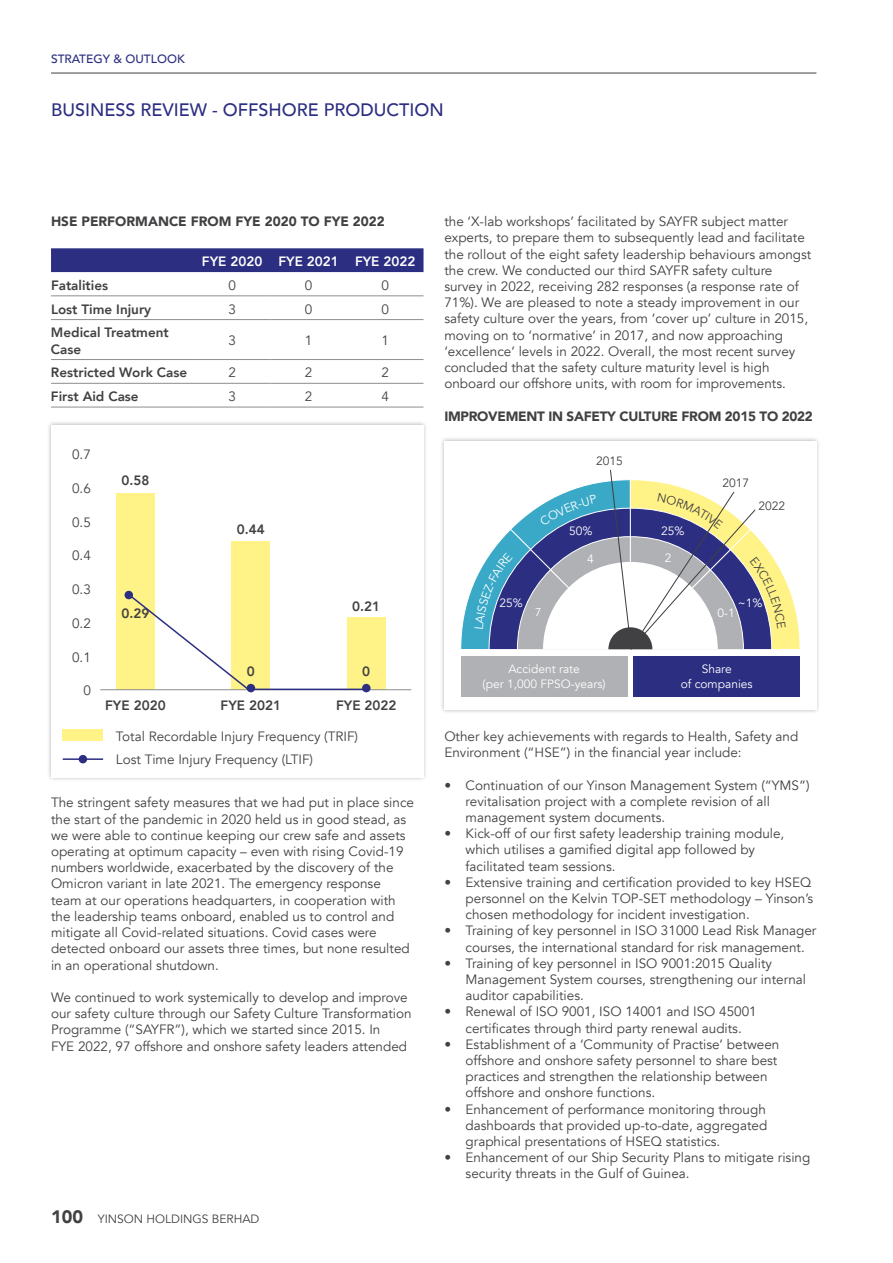
<style>
.page{position:relative;width:893px;height:1263px;background:#fff}
.page>*{position:absolute;margin:0;border:0;box-sizing:border-box;transform-origin:0 0}
.t1{font:500 18px "Avenir";color:#2c2e81}
.t2{font:13.5px/16.2px "Avenir";color:#414042}
.t3{font:800 13.5px/16.2px "Avenir";color:#414042}
.t4{font:900 13.5px "Avenir";letter-spacing:-.02em;color:#414042}
.t5{font:900 13.5px "Avenir";color:#414042}
.t6{font:800 13.5px "Avenir";color:#fff}
.t7{font:12px/14.4px "Avenir";color:#fff;text-align:center}
.t8{font:12px "Avenir";color:#414042}
.t9{font:500 12px "Avenir";color:#2c2e81}
.t10{font:11.25px "Avenir";color:#fff}
.s1{font-weight:900;font-size:18px}
</style>
<div class="page">
<hr style="left:51px;top:73px;width:765px;height:1px;background:#414042">
<div style="left:46px;top:421px;width:381px;height:361px;background:#000;opacity:.3"></div>
<div style="left:51px;top:425px;width:372px;height:352px;background:#fff"></div>
<div style="left:63px;top:729px;width:40px;height:11px;background:#fff286"></div>
<div style="left:79px;top:755px;width:8px;height:8px;background:#2c2e81;border-radius:50%"></div>
<hr style="left:63px;top:758px;width:40px;height:2px;background:#2c2e81">
<div style="left:116px;top:493px;width:39px;height:196px;background:#fff286"></div>
<div style="left:125px;top:591px;width:8px;height:8px;background:#2c2e81;border-radius:50%"></div>
<div style="left:232px;top:541px;width:38px;height:148px;background:#fff286"></div>
<div style="left:347px;top:617px;width:38px;height:72px;background:#fff286"></div>
<hr style="left:100px;top:689px;width:311px;height:1px;background:#8b8e90">
<div style="left:247px;top:684px;width:8px;height:8px;background:#2c2e81;border-radius:50%"></div>
<svg style="left:362px;top:684px;width:9px;height:8px"></svg>
<svg style="left:127px;top:593px;width:241px;height:98px"></svg>
<div style="left:440px;top:436px;width:381px;height:278px;background:#000;opacity:.3"></div>
<div style="left:444px;top:441px;width:372px;height:268px;background:#fff"></div>
<div style="left:461px;top:656px;width:166px;height:40px;background:#afb1b4"></div>
<div style="left:633px;top:656px;width:167px;height:40px;background:#2c2e81"></div>
<div style="left:51px;top:248px;width:372px;height:24px;background:#2c2e81"></div>
<hr style="left:51px;top:295px;width:143px;height:1px;background:#8b8e90">
<hr style="left:194px;top:295px;width:76px;height:1px;background:#8b8e90">
<hr style="left:270px;top:295px;width:77px;height:1px;background:#8b8e90">
<hr style="left:347px;top:295px;width:76px;height:1px;background:#8b8e90">
<hr style="left:51px;top:319px;width:143px;height:1px;background:#8b8e90">
<hr style="left:194px;top:319px;width:76px;height:1px;background:#8b8e90">
<hr style="left:270px;top:319px;width:77px;height:1px;background:#8b8e90">
<hr style="left:347px;top:319px;width:76px;height:1px;background:#8b8e90">
<hr style="left:51px;top:359px;width:143px;height:1px;background:#8b8e90">
<hr style="left:194px;top:359px;width:76px;height:1px;background:#8b8e90">
<hr style="left:270px;top:359px;width:77px;height:1px;background:#8b8e90">
<hr style="left:347px;top:359px;width:76px;height:1px;background:#8b8e90">
<hr style="left:51px;top:383px;width:143px;height:1px;background:#8b8e90">
<hr style="left:194px;top:383px;width:76px;height:1px;background:#8b8e90">
<hr style="left:270px;top:383px;width:77px;height:1px;background:#8b8e90">
<hr style="left:347px;top:383px;width:76px;height:1px;background:#8b8e90">
<hr style="left:51px;top:407px;width:143px;height:1px;background:#8b8e90">
<hr style="left:194px;top:407px;width:76px;height:1px;background:#8b8e90">
<hr style="left:270px;top:407px;width:77px;height:1px;background:#8b8e90">
<hr style="left:347px;top:407px;width:76px;height:1px;background:#8b8e90">
<svg style="left:460px;top:469px;width:340px;height:181px"></svg>
<p class="t9" style="left:51px;top:49px;width:135px">STRATEGY &amp; OUTLOOK</p>
<h1 class="t1" style="left:51px;top:94px;width:394px">BUSINESS REVIEW - OFFSHORE PRODUCTION</h1>
<p class="t5" style="left:51px;top:210px;width:335px">HSE PERFORMANCE FROM FYE 2020 TO FYE 2022</p>
<p class="t6" style="left:202px;top:251px;width:215px">FYE 2020 FYE 2021 FYE 2022</p>
<p class="t3" style="left:51px;top:277px;width:59px">Fatalities</p>
<p class="t2" style="left:228px;top:277px;width:9px">0</p>
<p class="t2" style="left:305px;top:277px;width:9px">0</p>
<p class="t2" style="left:381px;top:277px;width:9px">0</p>
<p class="t3" style="left:51px;top:301px;width:102px">Lost Time Injury</p>
<p class="t2" style="left:228px;top:301px;width:9px">3</p>
<p class="t2" style="left:305px;top:301px;width:9px">0</p>
<p class="t2" style="left:381px;top:301px;width:9px">0</p>
<p class="t3" style="left:51px;top:325px;width:119px">Medical Treatment<br>Case</p>
<p class="t2" style="left:228px;top:333px;width:9px">3</p>
<p class="t2" style="left:305px;top:333px;width:9px">1</p>
<p class="t2" style="left:381px;top:333px;width:9px">1</p>
<p class="t3" style="left:51px;top:364px;width:138px">Restricted Work Case</p>
<p class="t2" style="left:228px;top:365px;width:9px">2</p>
<p class="t2" style="left:305px;top:365px;width:9px">2</p>
<p class="t2" style="left:381px;top:365px;width:9px">2</p>
<p class="t3" style="left:51px;top:388px;width:89px">First Aid Case</p>
<p class="t2" style="left:228px;top:388px;width:9px">3</p>
<p class="t2" style="left:305px;top:388px;width:9px">2</p>
<p class="t2" style="left:381px;top:388px;width:9px">4</p>
<p class="t2" style="left:72px;top:447px;width:20px">0.7</p>
<p class="t2" style="left:72px;top:480px;width:20px">0.6</p>
<p class="t2" style="left:72px;top:514px;width:20px">0.5</p>
<p class="t2" style="left:72px;top:548px;width:20px">0.4</p>
<p class="t2" style="left:72px;top:582px;width:20px">0.3</p>
<p class="t2" style="left:72px;top:615px;width:20px">0.2</p>
<p class="t2" style="left:72px;top:649px;width:20px">0.1</p>
<p class="t2" style="left:83px;top:683px;width:9px">0</p>
<p class="t3" style="left:121px;top:472px;width:29px">0.58</p>
<p class="t3" style="left:121px;top:605px;width:29px">0.29</p>
<p class="t3" style="left:105px;top:697px;width:62px">FYE 2020</p>
<p class="t3" style="left:237px;top:522px;width:29px">0.44</p>
<p class="t3" style="left:247px;top:663px;width:9px">0</p>
<p class="t3" style="left:221px;top:697px;width:62px">FYE 2021</p>
<p class="t3" style="left:352px;top:598px;width:29px">0.21</p>
<p class="t3" style="left:362px;top:663px;width:9px">0</p>
<p class="t3" style="left:336px;top:698px;width:62px">FYE 2022</p>
<p class="t2" style="left:116px;top:725px;width:244px;line-height:23px">Total Recordable Injury Frequency (TRIF)<br>Lost Time Injury Frequency (LTIF)</p>
<p class="t2" style="left:51px;top:795px;width:365px">The stringent safety measures that we had put in place since the start of the pandemic in 2020 held us in good stead, as we were able to continue keeping our crew safe and assets operating at optimum capacity – even with rising Covid-19 numbers worldwide, exacerbated by the discovery of the Omicron variant in late 2021. The emergency response team at our operations headquarters, in cooperation with the leadership teams onboard, enabled us to control and mitigate all Covid-related situations. Covid cases were detected onboard our assets three times, but none resulted in an operational shutdown.</p>
<p class="t2" style="left:51px;top:989px;width:362px">We continued to work systemically to develop and improve our safety culture through our Safety Culture Transformation Programme (“SAYFR”), which we started since 2015. In<br>FYE 2022, 97 offshore and onshore safety leaders attended</p>
<p class="t8" style="left:51px;top:1211px;width:210px"><span class="s1">100</span> YINSON HOLDINGS BERHAD</p>
<p class="t2" style="left:444px;top:214px;width:368px">the ‘X-lab workshops’ facilitated by SAYFR subject matter experts, to prepare them to subsequently lead and facilitate the rollout of the eight safety leadership behaviours amongst the crew. We conducted our third SAYFR safety culture survey in 2022, receiving 282 responses (a response rate of 71%). We are pleased to note a steady improvement in our safety culture over the years, from ‘cover up’ culture in 2015, moving on to ‘normative’ in 2017, and now approaching ‘excellence’ levels in 2022. Overall, the most recent survey concluded that the safety culture maturity level is high onboard our offshore units, with room for improvements.</p>
<p class="t4" style="left:444px;top:404px;width:370px">IMPROVEMENT IN SAFETY CULTURE FROM 2015 TO 2022</p>
<p class="t8" style="left:596px;top:454px;width:28px">2015</p>
<p class="t8" style="left:758px;top:499px;width:28px">2022</p>
<p class="t8" style="left:722px;top:475px;width:28px">2017</p>
<p class="t7" style="left:569px;top:524px;width:25px">50%</p>
<p class="t7" style="left:661px;top:524px;width:25px">25%</p>
<p class="t7" style="left:587px;top:552px;width:8px">4</p>
<p class="t7" style="left:665px;top:551px;width:8px">2</p>
<p class="t7" style="left:499px;top:596px;width:25px">25%</p>
<p class="t7" style="left:738px;top:596px;width:26px">~1%</p>
<p class="t10" style="left:535px;top:606px;width:8px">7</p>
<p class="t7" style="left:717px;top:606px;width:19px">0-1</p>
<p class="t7" style="left:483px;top:662px;width:124px">Accident rate<br>(per 1,000 FPSO-years)</p>
<p class="t7" style="left:681px;top:662px;width:74px">Share<br>of companies</p>
<p class="t2" style="left:444px;top:728px;width:356px">Other key achievements with regards to Health, Safety and<br>Environment (“HSE”) in the financial year include:</p>
<p class="t2" style="left:466px;top:777px;width:346px;text-indent:-21px">• Continuation of our Yinson Management System (“YMS”) revitalisation project with a complete revision of all management system documents.</p>
<p class="t2" style="left:466px;top:826px;width:320px;text-indent:-21px">• Kick-off of our first safety leadership training module, which utilises a gamified digital app followed by facilitated team sessions.</p>
<p class="t2" style="left:466px;top:874px;width:349px;text-indent:-21px">• Extensive training and certification provided to key HSEQ personnel on the Kelvin TOP-SET methodology – Yinson’s chosen methodology for incident investigation.</p>
<p class="t2" style="left:466px;top:923px;width:352px;text-indent:-21px">• Training of key personnel in ISO 31000 Lead Risk Manager courses, the international standard for risk management.</p>
<p class="t2" style="left:466px;top:955px;width:342px;text-indent:-21px">• Training of key personnel in ISO 9001:2015 Quality<br>Management System courses, strengthening our internal auditor capabilities.</p>
<p class="t2" style="left:444px;top:1004px;width:314px;text-align:center">• Renewal of ISO 9001, ISO 14001 and ISO 45001 certificates through third party renewal audits.</p>
<p class="t2" style="left:466px;top:1036px;width:315px;text-indent:-21px">• Establishment of a ‘Community of Practise’ between offshore and onshore safety personnel to share best practices and strengthen the relationship between offshore and onshore functions.</p>
<p class="t2" style="left:466px;top:1101px;width:303px;text-align:justify;text-indent:-21px">• Enhancement of performance monitoring through dashboards that provided up-to-date, aggregated graphical presentations of HSEQ statistics.</p>
<p class="t2" style="left:466px;top:1150px;width:346px;text-indent:-21px">• Enhancement of our Ship Security Plans to mitigate rising security threats in the Gulf of Guinea.</p>
</div>
